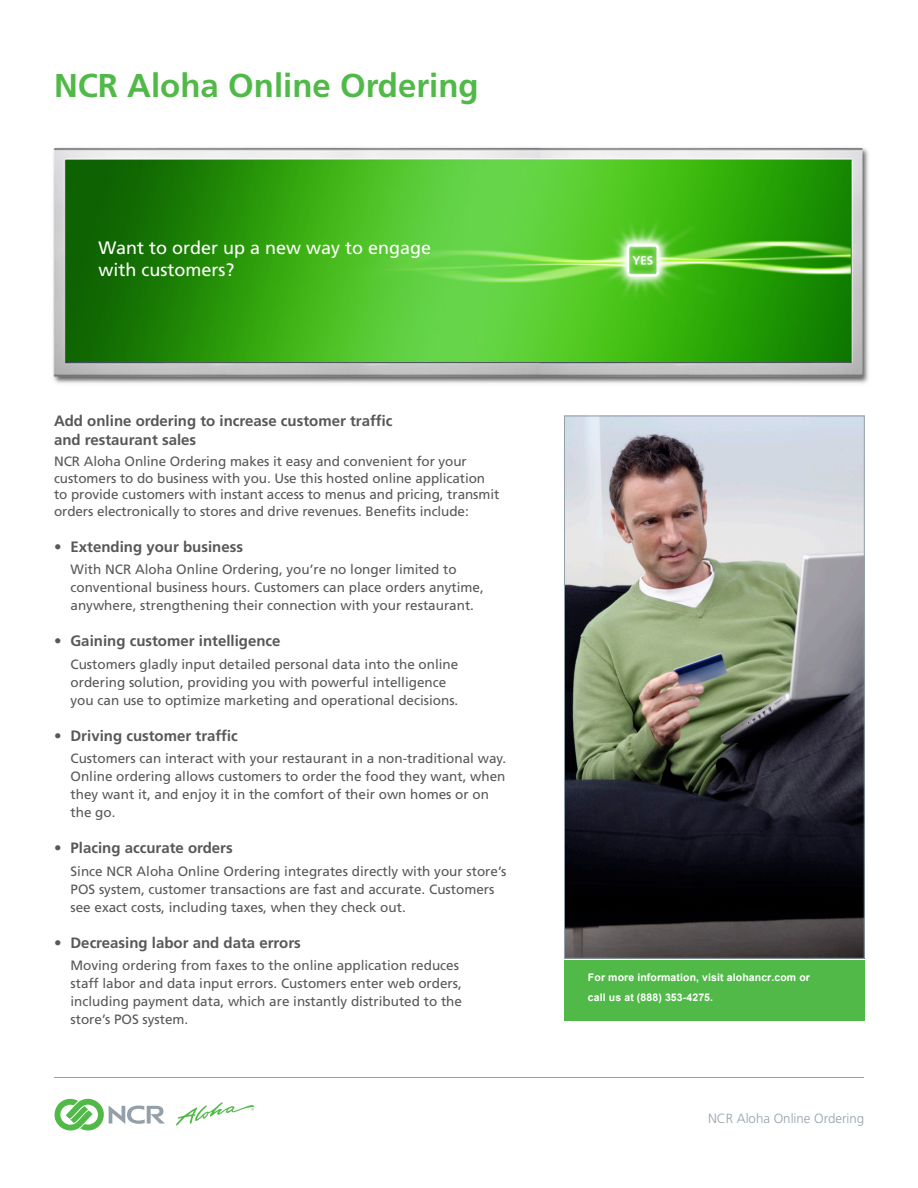
<style>
.page{position:relative;width:918px;height:1188px;background:#fff}
.page>*{position:absolute;margin:0;border:0;box-sizing:border-box;transform-origin:0 0}
.Front_Product_Name{font:700 33px "Frutiger LT Std";color:#51b948}
.Front_Headline_Quest{font:18px/21.6px "Frutiger LT Std";color:#fff}
.Front_Bullet_Head{font:700 15px "Frutiger LT Std";color:#57585a}
.Front_Body_Subhead{font:700 15px/19.5px "Frutiger LT Std";color:#57585a}
.Front_Bullet_Text{font:13.5px/18px "Frutiger LT Std";color:#57585a}
.Front_Body_Text{font:13.5px/16.5px "Frutiger LT Std";letter-spacing:-.005em;color:#57585a}
.Footer_Product_Name{font:300 13.35px "Frutiger LT Std";color:#94a0a9}
.Front_Call_to_Action{font:700 10.5px/19.5px "Arial";letter-spacing:.01em;color:#fff}
</style>
<div class="page">
<hr style="left:54px;top:1077px;width:810px;height:1px;background:#94a0a9">
<div style="left:564px;top:961px;width:300px;height:60px;background:#51b948"></div>
<img style="left:53px;top:147px;width:816px;height:237px">
<svg style="left:55px;top:1099px;width:110px;height:32px"></svg>
<svg style="left:176px;top:1102px;width:78px;height:24px"></svg>
<img style="left:566px;top:418px;width:296px;height:538px">
<div style="left:564px;top:416px;width:300px;height:542px;border:1px solid #94a0a9"></div>
<p class="Front_Product_Name" style="left:54px;top:66px;width:426px">NCR Aloha Online Ordering</p>
<p class="Front_Headline_Quest" style="left:99px;top:237px;width:334px">Want to order up a new way to engage with customers?</p>
<p class="Front_Body_Subhead" style="left:54px;top:411px;width:340px">Add online ordering to increase customer traffic and restaurant sales</p>
<p class="Front_Body_Text" style="left:54px;top:453px;width:447px">NCR Aloha Online Ordering makes it easy and convenient for your customers to do business with you. Use this hosted online application to provide customers with instant access to menus and pricing, transmit orders electronically to stores and drive revenues. Benefits include:</p>
<p class="Front_Bullet_Head" style="left:54px;top:538px;width:191px">• Extending your business</p>
<p class="Front_Bullet_Text" style="left:70px;top:561px;width:415px">With NCR Aloha Online Ordering, you’re no longer limited to conventional business hours. Customers can place orders anytime, anywhere, strengthening their connection with your restaurant.</p>
<p class="Front_Bullet_Head" style="left:54px;top:632px;width:228px">• Gaining customer intelligence</p>
<p class="Front_Bullet_Text" style="left:70px;top:655px;width:389px">Customers gladly input detailed personal data into the online ordering solution, providing you with powerful intelligence you can use to optimize marketing and operational decisions.</p>
<p class="Front_Bullet_Head" style="left:54px;top:727px;width:185px">• Driving customer traffic</p>
<p class="Front_Bullet_Text" style="left:70px;top:750px;width:437px">Customers can interact with your restaurant in a non-traditional way.<br>Online ordering allows customers to order the food they want, when they want it, and enjoy it in the comfort of their own homes or on the go.</p>
<p class="Front_Bullet_Head" style="left:54px;top:839px;width:180px">• Placing accurate orders</p>
<p class="Front_Bullet_Text" style="left:70px;top:862px;width:437px">Since NCR Aloha Online Ordering integrates directly with your store’s<br>POS system, customer transactions are fast and accurate. Customers see exact costs, including taxes, when they check out.</p>
<p class="Front_Bullet_Head" style="left:54px;top:934px;width:248px">• Decreasing labor and data errors</p>
<p class="Front_Bullet_Text" style="left:70px;top:957px;width:393px">Moving ordering from faxes to the online application reduces staff labor and data input errors. Customers enter web orders, including payment data, which are instantly distributed to the store’s POS system.</p>
<p class="Front_Call_to_Action" style="left:588px;top:968px;width:224px">For more information, visit alohancr.com or call us at (888) 353-4275.</p>
<p class="Footer_Product_Name" style="left:708px;top:1111px;width:158px">NCR Aloha Online Ordering</p>
</div>
